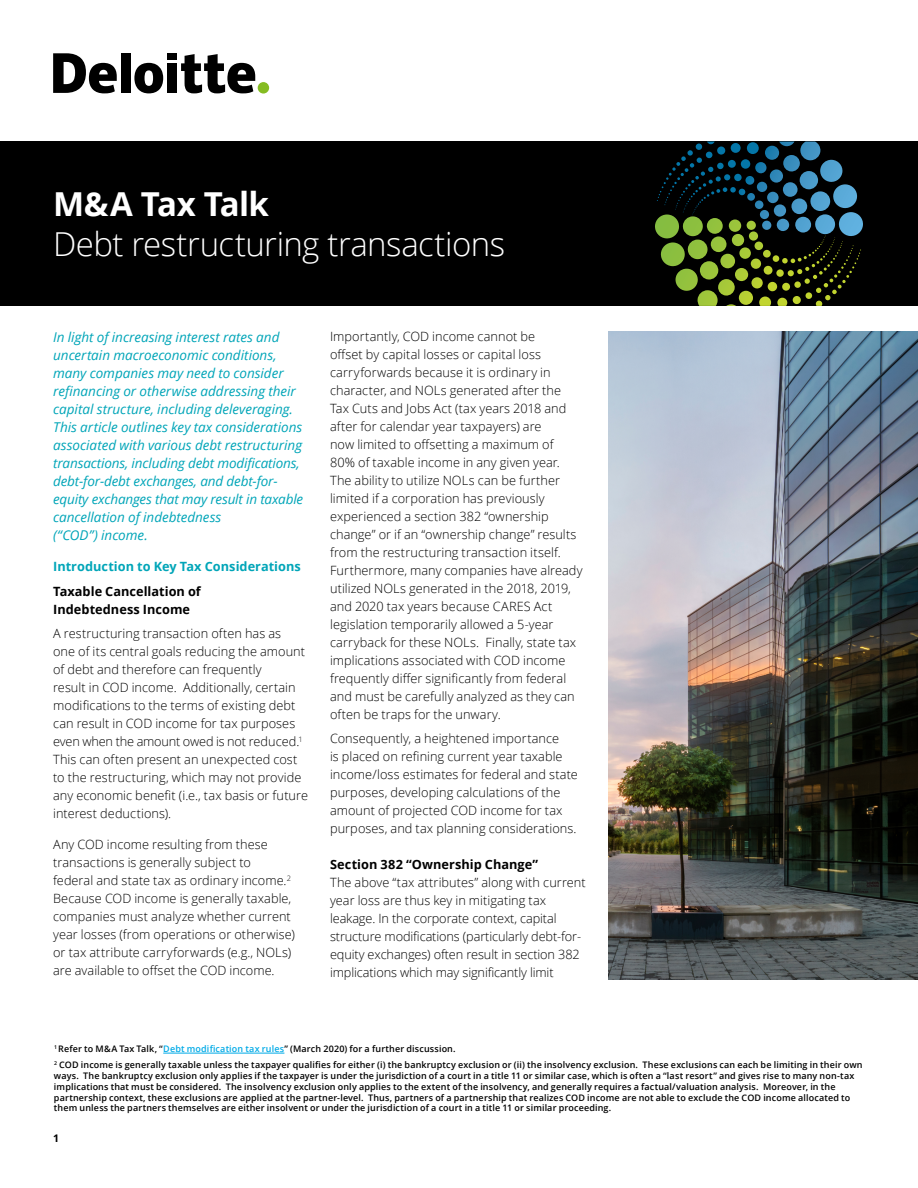
<style>
.page{position:relative;width:918px;height:1188px;background:#fff}
.page>*{position:absolute;margin:0;border:0;box-sizing:border-box;transform-origin:0 0}
.t1{font:300 33px "Open Sans";letter-spacing:-.015em;color:#fff}
.t2{font:700 33px "Open Sans";letter-spacing:-.02em;color:#fff}
.t3{font:italic 13.5px/18px "Open Sans";color:#00a5b8}
.t4{font:300 12.75px/18px "Open Sans";letter-spacing:.005em;color:#000}
.t5{font:700 12.75px/18px "Open Sans";letter-spacing:.005em;color:#000}
.t6{font:700 12.75px "Open Sans";color:#00a5b8}
.t7{font:700 10.5px "Open Sans";color:#000}
.t8{font:600 9px/10.8px "Open Sans";letter-spacing:.015em;color:#000}
.s1{color:#00aae7}
</style>
<div class="page">
<div style="left:0;top:142px;width:918px;height:164px;background:#000"></div>
<svg style="left:655px;top:215px;width:188px;height:45px"></svg>
<svg style="left:672px;top:142px;width:171px;height:40px"></svg>
<div style="left:258px;top:82px;width:11px;height:12px;background:#85bc22;border-radius:50%"></div>
<div style="left:121px;top:53px;width:10px;height:40px;background:#000"></div>
<svg style="left:134px;top:63px;width:29px;height:30px"></svg>
<div style="left:167px;top:63px;width:10px;height:30px;background:#000"></div>
<div style="left:167px;top:53px;width:10px;height:7px;background:#000"></div>
<svg style="left:181px;top:54px;width:74px;height:39px"></svg>
<svg style="left:53px;top:53px;width:64px;height:40px"></svg>
<hr style="left:163px;top:1053px;width:121px;height:1px;background:#00aae7">
<img style="left:608px;top:332px;width:310px;height:647px">
<h1 class="t2" style="left:53px;top:180px;width:217px">M&amp;A Tax Talk</h1>
<h1 class="t1" style="left:53px;top:221px;width:453px">Debt restructuring transactions</h1>
<p class="t3" style="left:53px;top:328px;width:252px">In light of increasing interest rates and uncertain macroeconomic conditions, many companies may need to consider refinancing or otherwise addressing their capital structure, including deleveraging.<br>This article outlines key tax considerations associated with various debt restructuring transactions, including debt modifications, debt-for-debt exchanges, and debt-for&shy;equity exchanges that may result in taxable cancellation of indebtedness<br>(“COD”) income.</p>
<p class="t6" style="left:53px;top:557px;width:249px">Introduction to Key Tax Considerations</p>
<p class="t5" style="left:53px;top:582px;width:149px">Taxable Cancellation of<br>Indebtedness Income</p>
<p class="t4" style="left:53px;top:624px;width:256px">A restructuring transaction often has as<br>one of its central goals reducing the amount of debt and therefore can frequently<br>result in COD income. Additionally, certain modifications to the terms of existing debt can result in COD income for tax purposes even when the amount owed is not reduced.<sup>1<br></sup>This can often present an unexpected cost to the restructuring, which may not provide any economic benefit (i.e., tax basis or future interest deductions).</p>
<p class="t4" style="left:53px;top:835px;width:243px">Any COD income resulting from these transactions is generally subject to<br>federal and state tax as ordinary income.<sup>2<br></sup>Because COD income is generally taxable, companies must analyze whether current year losses (from operations or otherwise) or tax attribute carryforwards (e.g., NOLs) are available to offset the COD income.</p>
<p class="t4" style="left:330px;top:327px;width:254px">Importantly, COD income cannot be<br>offset by capital losses or capital loss carryforwards because it is ordinary in character, and NOLs generated after the Tax Cuts and Jobs Act (tax years 2018 and after for calendar year taxpayers) are<br>now limited to offsetting a maximum of<br>80% of taxable income in any given year.<br>The ability to utilize NOLs can be further limited if a corporation has previously experienced a section 382 “ownership change” or if an “ownership change” results from the restructuring transaction itself.<br>Furthermore, many companies have already utilized NOLs generated in the 2018, 2019, and 2020 tax years because CARES Act legislation temporarily allowed a 5-year carryback for these NOLs. Finally, state tax implications associated with COD income frequently differ significantly from federal and must be carefully analyzed as they can often be traps for the unwary.</p>
<p class="t4" style="left:330px;top:729px;width:249px">Consequently, a heightened importance<br>is placed on refining current year taxable income/loss estimates for federal and state purposes, developing calculations of the amount of projected COD income for tax purposes, and tax planning considerations.</p>
<p class="t5" style="left:330px;top:856px;width:210px">Section 382 “Ownership Change”</p>
<p class="t4" style="left:330px;top:873px;width:257px">The above “tax attributes” along with current year loss are thus key in mitigating tax leakage. In the corporate context, capital structure modifications (particularly debt-for&shy;equity exchanges) often result in section 382 implications which may significantly limit</p>
<p class="t8" style="left:54px;top:1041px;width:810px;line-height:15.8px"><sup>1</sup> Refer to M&amp;A Tax Talk, “<span class="s1">Debt modification tax rules</span>” (March 2020) for a further discussion.<br><sup>2</sup> COD income is generally taxable unless the taxpayer qualifies for either (i) the bankruptcy exclusion or (ii) the insolvency exclusion. These exclusions can each be limiting in their own</p>
<p class="t8" style="left:54px;top:1070px;width:802px">ways. The bankruptcy exclusion only applies if the taxpayer is under the jurisdiction of a court in a title 11 or similar case, which is often a “last resort” and gives rise to many non-tax implications that must be considered. The insolvency exclusion only applies to the extent of the insolvency, and generally requires a factual/valuation analysis. Moreover, in the partnership context, these exclusions are applied at the partner-level. Thus, partners of a partnership that realizes COD income are not able to exclude the COD income allocated to them unless the partners themselves are either insolvent or under the jurisdiction of a court in a title 11 or similar proceeding.</p>
<p class="t7" style="left:53px;top:1131px;width:7px">1</p>
</div>
